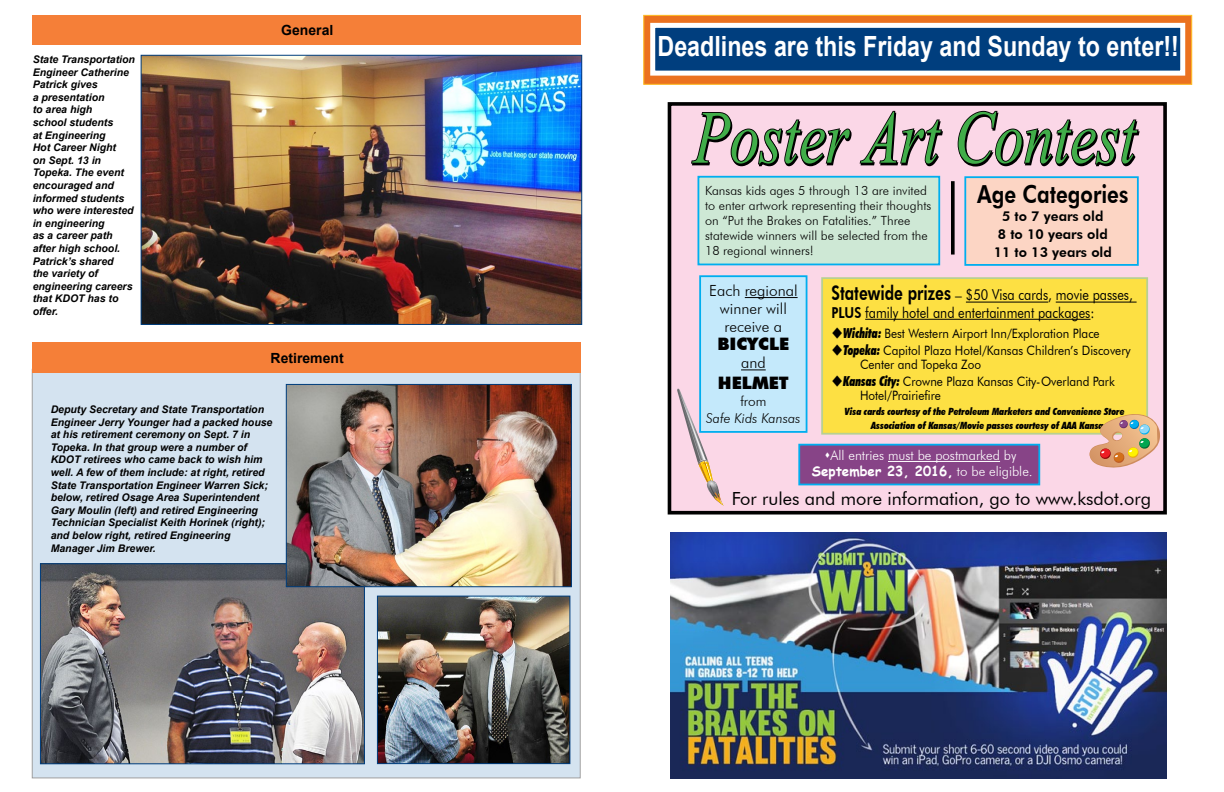
<style>
.page{position:relative;width:1224px;height:792px;background:#fff}
.page>*{position:absolute;margin:0;border:0;box-sizing:border-box;transform-origin:0 0}
.t1{font:93.3px "Vijaya";color:#41ad49;scale:.79 1}
.t2{font:700 27.8px "Arial";color:#fff;scale:.84 1}
.t3{font:800 24.8px "Futura BT";color:#000;scale:.83 1}
.t4{font:18.1px "Futura BT";color:#000}
.t5{font:900 17.2px "Futura BT";color:#000}
.t6{font:300 15.4px/18.1px "Futura BT";color:#000;text-align:center}
.t7{font:15.1px/17.2px "Futura BT";color:#000;scale:.84 1}
.t8{font:700 14px "Arial";color:#000}
.t9{font:800 13.6px/18.1px "Futura BT";color:#000;text-align:center}
.t10{font:700 13.6px "Comic Sans MS";color:#fff}
.t11{font:300 13.6px "Futura BT";color:#fff}
.t12{font:italic 300 13.6px "Futura BT";color:#000}
.t13{font:300 13.6px "Futura BT";color:#000}
.t14{font:12.9px/14.1px "Futura BT";color:#000;scale:.91 1}
.t15{font:300 12.7px/15.2px "Futura BT";color:#000}
.t16{font:italic 700 10.5px/12.6px "Arial";color:#000}
.t17{font:italic 900 condensed 9.9px/13px "Futura BT";color:#000}
.s1{font-weight:800;font-size:20px}
.s2{font-size:13.6px}
.s3{font-weight:800}
.s4{font-weight:900;font-style:italic;font-stretch:condensed;font-size:13.8px}
.s5{font-family:"Futura BT";font-weight:300}
</style>
<div class="page">
<div style="left:32px;top:369px;width:548px;height:409px;background:#d4e3f0"></div>
<div style="left:32px;top:342px;width:549px;height:31px;background:#f57f38"></div>
<div style="left:32px;top:15px;width:549px;height:29px;background:#f57f38"></div>
<img style="left:143px;top:57px;width:437px;height:266px">
<div style="left:141px;top:55px;width:441px;height:270px;border:1px solid #003e7e"></div>
<img style="left:379px;top:598px;width:189px;height:164px">
<div style="left:377px;top:596px;width:193px;height:168px;border:1px solid #003e7e"></div>
<img style="left:42px;top:565px;width:321px;height:197px">
<div style="left:40px;top:563px;width:325px;height:201px;border:1px solid #003e7e"></div>
<img style="left:288px;top:386px;width:282px;height:199px">
<div style="left:286px;top:384px;width:286px;height:203px;border:1px solid #003e7e"></div>
<div style="left:643px;top:15px;width:549px;height:70px;background:#eb711f;border:1px solid #fdb924"></div>
<div style="left:650px;top:23px;width:535px;height:53px;background:#003e7e;border:5px solid #fff"></div>
<div style="left:669px;top:104px;width:496px;height:409px;background:#fbd7e7"></div>
<div style="left:668px;top:102px;width:499px;height:413px;border:4px solid #000"></div>
<img style="left:670px;top:532px;width:497px;height:246px">
<div style="left:699px;top:275px;width:108px;height:158px;background:#c4e9fb;border:2px solid #00aeef"></div>
<hr style="left:745px;top:297px;width:53px;height:1px;background:#000">
<svg style="left:741px;top:370px;width:25px;height:1px"></svg>
<div style="left:821px;top:277px;width:327px;height:158px;background:#fde043;border:2px solid #9dce6e"></div>
<hr style="left:966px;top:302px;width:82px;height:1px;background:#000">
<hr style="left:1056px;top:302px;width:81px;height:1px;background:#000">
<hr style="left:865px;top:319px;width:225px;height:1px;background:#000">
<svg style="left:1085px;top:413px;width:75px;height:55px"></svg>
<svg style="left:677px;top:389px;width:47px;height:117px"></svg>
<svg style="left:691px;top:112px;width:161px;height:55px"></svg>
<svg style="left:859px;top:110px;width:84px;height:57px"></svg>
<svg style="left:957px;top:110px;width:183px;height:57px"></svg>
<svg style="left:951px;top:181px;width:4px;height:74px"></svg>
<div style="left:698px;top:176px;width:242px;height:89px;background:#cee8d5;border:2px solid #00aeef"></div>
<div style="left:964px;top:176px;width:175px;height:90px;background:#fcd5c4;border:2px solid #00aeef"></div>
<div style="left:798px;top:444px;width:242px;height:41px;background:#874487;border:2px solid #00aeef"></div>
<hr style="left:888px;top:461px;width:112px;height:1px;background:#fff">
<p class="t16" style="left:33px;top:53px;width:104px">State Transportation<br>Engineer Catherine<br>Patrick gives<br>a presentation<br>to area high<br>school students<br>at Engineering<br>Hot Career Night<br>on Sept. 13 in<br>Topeka. The event encouraged and informed students who were interested in engineering<br>as a career path after high school.<br>Patrick’s shared<br>the variety of engineering careers that KDOT has to offer.</p>
<h3 class="t8" style="left:281px;top:21px;width:54px">General</h3>
<h3 class="t8" style="left:271px;top:349px;width:75px">Retirement</h3>
<p class="t16" style="left:51px;top:403px;width:223px">Deputy Secretary and State Transportation Engineer Jerry Younger had a packed house at his retirement ceremony on Sept. 7 in Topeka. In that group were a number of KDOT retirees who came back to wish him well. A few of them include: at right, retired State Transportation Engineer Warren Sick; below, retired Osage Area Superintendent Gary Moulin (left) and retired Engineering Technician Specialist Keith Horinek (right); and below right, retired Engineering Manager Jim Brewer.</p>
<h2 class="t2" style="left:658px;top:28px;width:622px">Deadlines are this Friday and Sunday to enter!!</h2>
<h1 class="t1" style="left:693px;top:64px;width:562px">Poster Art Contest</h1>
<p class="t15" style="left:705px;top:182px;width:228px">Kansas kids ages 5 through 13 are invited to enter artwork representing their thoughts on “Put the Brakes on Fatalities.” Three statewide winners will be selected from the 18 regional winners!</p>
<h3 class="t3" style="left:977px;top:179px;width:184px">Age Categories</h3>
<p class="t9" style="left:994px;top:207px;width:120px">5 to 7 years old<br>8 to 10 years old<br>11 to 13 years old</p>
<h3 class="t6" style="left:709px;top:281px;width:90px">Each regional winner will receive a</h3>
<h3 class="t5" style="left:717px;top:334px;width:74px">BICYCLE</h3>
<h3 class="t6" style="left:741px;top:354px;width:26px">and</h3>
<h3 class="t5" style="left:718px;top:372px;width:72px">HELMET</h3>
<p class="t13" style="left:740px;top:393px;width:28px">from</p>
<p class="t12" style="left:706px;top:410px;width:96px">Safe Kids Kansas</p>
<h3 class="t7" style="left:832px;top:286px;width:360px"><span class="s1">Statewide prizes</span> <span class="s2">–</span> $50 Visa cards, movie passes,<br><span class="s3">PLUS</span> family hotel and entertainment packages:</h3>
<p class="t14" style="left:832px;top:326px;width:296px">◆<span class="s4">Wichita:</span> Best Western Airport Inn/Exploration Place</p>
<p class="t14" style="left:860px;top:343px;width:299px;text-indent:-28px">◆<span class="s4">Topeka:</span> Capitol Plaza Hotel/Kansas Children’s Discovery<br>Center and Topeka Zoo</p>
<p class="t14" style="left:860px;top:374px;width:282px;text-indent:-28px">◆<span class="s4">Kansas City:</span> Crowne Plaza Kansas City-Overland Park<br>Hotel/Prairiefire</p>
<p class="t17" style="left:871px;top:405px;width:255px;text-indent:-27px">Visa cards courtesy of the Petroleum Marketers and Convenience Store<br>Association of Kansas/Movie passes courtesy of AAA Kansas.</p>
<p class="t11" style="left:824px;top:447px;width:194px">▲All entries must be postmarked by</p>
<p class="t10" style="left:812px;top:461px;width:222px">September 23, 2016, <span class="s5">to be eligible.</span></p>
<h3 class="t4" style="left:732px;top:488px;width:421px">For rules and more information, go to www.ksdot.org</h3>
</div>
